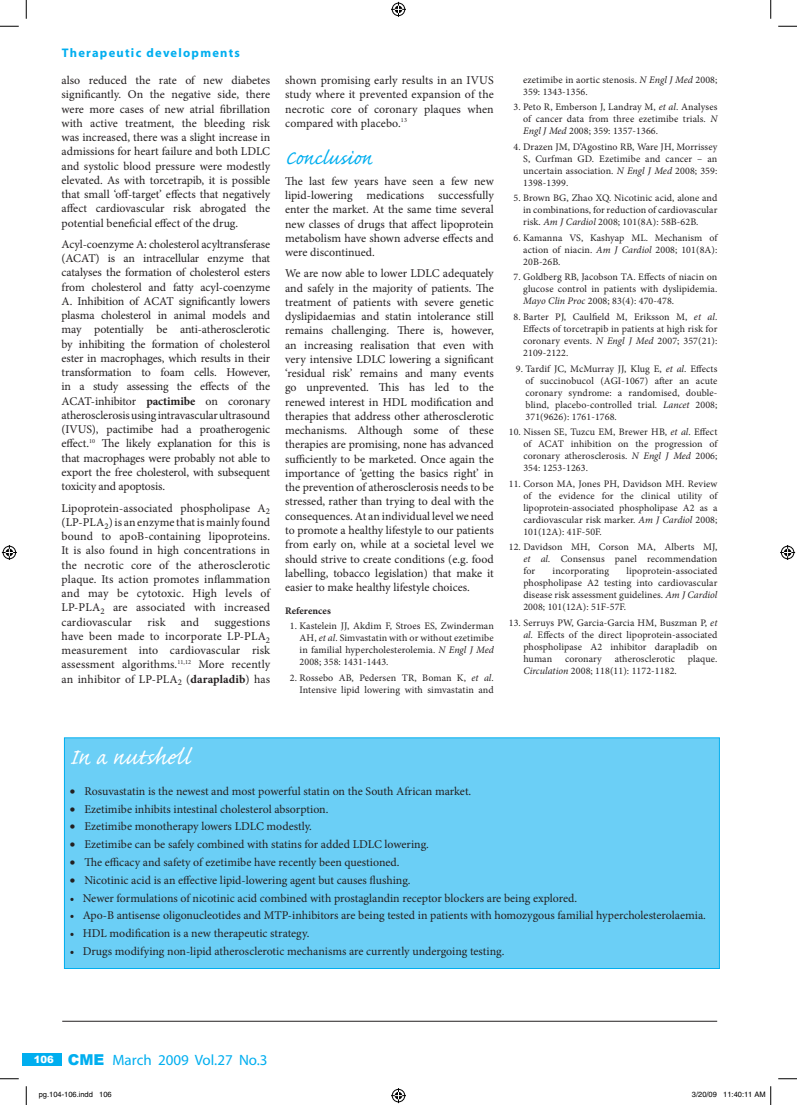
<style>
.page{position:relative;width:797px;height:1105px;background:#fff}
.page>*{position:absolute;margin:0;border:0;box-sizing:border-box;transform-origin:0 0}
.t1{font:28.75px "Caflisch Script Pro";color:#fff}
.t2{font:25px "Caflisch Script Pro";color:#00aeef}
.t3{font:15px "Myriad";color:#00aeef}
.t4{font:700 12.5px "Myriad";letter-spacing:.1em;color:#00aeef}
.t5{font:11.88px/14.2px "Minion Pro";color:#231f20;text-align:justify}
.t6{font:10px/12px "Minion Pro";letter-spacing:.01em;color:#231f20;text-align:justify}
.t7{font:700 10px "Minion Pro";letter-spacing:.005em;color:#231f20}
.t8{font:900 10px "Arial";color:#fff}
.t9{font:7.5px "Helvetica";color:#000}
.s1{font-weight:700}
.s2{font-style:italic}
.s3{font-family:"Arial";font-weight:900}
</style>
<div class="page">
<div style="left:22px;top:1053px;width:40px;height:12px;background:#00aeef"></div>
<div style="left:64px;top:738px;width:655px;height:230px;background:#6bcff6"></div>
<div style="left:64px;top:737px;width:655px;height:232px;border:1px solid #00aeef"></div>
<hr style="left:62px;top:1021px;width:655px;height:1px;background:#231f20">
<svg style="left:0;top:25px;width:19px;height:2px"></svg>
<svg style="left:778px;top:25px;width:19px;height:2px"></svg>
<svg style="left:0;top:1078px;width:19px;height:1px"></svg>
<svg style="left:778px;top:1078px;width:19px;height:1px"></svg>
<svg style="left:25px;top:0;width:2px;height:19px"></svg>
<svg style="left:25px;top:1086px;width:2px;height:19px"></svg>
<svg style="left:770px;top:0;width:1px;height:19px"></svg>
<svg style="left:391px;top:2px;width:15px;height:15px"></svg>
<svg style="left:391px;top:1088px;width:15px;height:15px"></svg>
<svg style="left:2px;top:545px;width:15px;height:15px"></svg>
<svg style="left:780px;top:545px;width:15px;height:15px"></svg>
<svg style="left:770px;top:1086px;width:1px;height:19px"></svg>
<p class="t4" style="left:62px;top:46px;width:180px">Therapeutic developments</p>
<p class="t5" style="left:62px;top:73px;width:210px">also reduced the rate of new diabetes significantly. On the negative side, there were more cases of new atrial fibrillation with active treatment, the bleeding risk was increased, there was a slight increase in admissions for heart failure and both LDLC and systolic blood pressure were modestly elevated. As with torcetrapib, it is possible that small ‘off-target’ effects that negatively affect cardiovascular risk abrogated the potential beneficial effect of the drug.</p>
<p class="t5" style="left:62px;top:237px;width:210px">Acyl-coenzyme A: cholesterol acyltransferase (ACAT) is an intracellular enzyme that catalyses the formation of cholesterol esters from cholesterol and fatty acyl-coenzyme A. Inhibition of ACAT significantly lowers plasma cholesterol in animal models and may potentially be anti-atherosclerotic by inhibiting the formation of cholesterol ester in macrophages, which results in their transformation to foam cells. However, in a study assessing the effects of the ACAT-inhibitor <span class="s1">pactimibe</span> on coronary atherosclerosis using intravascular ultrasound (IVUS), pactimibe had a proatherogenic effect.<sup>10</sup> The likely explanation for this is that macrophages were probably not able to export the free cholesterol, with subsequent toxicity and apoptosis.</p>
<p class="t5" style="left:62px;top:501px;width:210px">Lipoprotein-associated phospholipase A<sub>2 </sub>(LP-PLA<sub>2</sub>) is an enzyme that is mainly found bound to apoB-containing lipoproteins.<br>It is also found in high concentrations in the necrotic core of the atherosclerotic plaque. Its action promotes inflammation and may be cytotoxic. High levels of LP-PLA<sub>2</sub> are associated with increased cardiovascular</p>
<p class="t5" style="left:147px;top:615px;width:20px">risk</p>
<p class="t5" style="left:181px;top:615px;width:20px">and</p>
<p class="t5" style="left:62px;top:615px;width:210px;text-indent:153px">suggestions have been made to incorporate LP-PLA<sub>2 </sub>measurement into cardiovascular risk assessment algorithms.<sup>11,12</sup> More recently an inhibitor of LP-PLA<sub>2</sub> (<span class="s1">darapladib</span>) has</p>
<p class="t5" style="left:285px;top:73px;width:210px">shown promising early results in an IVUS study where it prevented expansion of the necrotic core of coronary plaques when compared with placebo.<sup>13</sup></p>
<h2 class="t2" style="left:285px;top:145px;width:88px">Conclusion</h2>
<p class="t5" style="left:285px;top:174px;width:210px">The last few years have seen a few new lipid-lowering medications successfully enter the market. At the same time several new classes of drugs that affect lipoprotein metabolism have shown adverse effects and were discontinued.</p>
<p class="t5" style="left:285px;top:267px;width:210px">We are now able to lower LDLC adequately and safely in the majority of patients. The treatment of patients with severe genetic dyslipidaemias and statin intolerance still remains challenging. There is, however, an increasing realisation that even with very intensive LDLC lowering a significant ‘residual risk’ remains and many events go unprevented. This has led to the renewed interest in HDL modification and therapies that address other atherosclerotic mechanisms. Although some of these therapies are promising, none has advanced sufficiently to be marketed. Once again the importance of ‘getting the basics right’ in the prevention of atherosclerosis needs to be stressed, rather than trying to deal with the consequences. At an individual level we need to promote a healthy lifestyle to our patients from early on, while at a societal level we should strive to create conditions (e.g. food labelling, tobacco legislation) that make it easier to make healthy lifestyle choices.</p>
<p class="t7" style="left:285px;top:603px;width:47px">References</p>
<p class="t6" style="left:299px;top:620px;width:196px;text-indent:-10px">1. Kastelein JJ, Akdim F, Stroes ES, Zwinderman AH, <span class="s2">et al</span>. Simvastatin with or without ezetimibe in familial hypercholesterolemia. <span class="s2">N Engl J Med </span>2008; 358: 1431-1443.</p>
<p class="t6" style="left:290px;top:672px;width:205px;text-align:right">2. Rossebo AB, Pedersen TR, Boman K, <span class="s2">et al</span>.<br>Intensive lipid lowering with simvastatin and</p>
<p class="t6" style="left:523px;top:74px;width:196px">ezetimibe in aortic stenosis. <span class="s2">N Engl J Med</span> 2008;<br>359: 1343-1356.</p>
<p class="t6" style="left:523px;top:101px;width:196px;text-indent:-10px">3. Peto R, Emberson J, Landray M, <span class="s2">et al</span>. Analyses of cancer data from three ezetimibe trials. <span class="s2">N Engl J Med</span> 2008; 359: 1357-1366.</p>
<p class="t6" style="left:523px;top:141px;width:196px;text-indent:-10px">4. Drazen JM, D’Agostino RB, Ware JH, Morrissey S, Curfman GD. Ezetimibe and cancer – an uncertain association. <span class="s2">N Engl J Med</span> 2008; 359:<br>1398-1399.</p>
<p class="t6" style="left:523px;top:192px;width:196px;text-indent:-10px">5. Brown BG, Zhao XQ. Nicotinic acid, alone and in combinations, for reduction of cardiovascular risk. <span class="s2">Am J Cardiol</span> 2008; 101(8A): 58B-62B.</p>
<p class="t6" style="left:523px;top:232px;width:196px;text-indent:-10px">6. Kamanna VS, Kashyap ML. Mechanism of action of niacin. <span class="s2">Am J Cardiol</span> 2008; 101(8A):<br>20B-26B.</p>
<p class="t6" style="left:523px;top:271px;width:196px;text-indent:-10px">7. Goldberg RB, Jacobson TA. Effects of niacin on glucose control in patients with dyslipidemia.<br><span class="s2">Mayo Clin Proc</span> 2008; 83(4): 470-478.</p>
<p class="t6" style="left:523px;top:311px;width:196px;text-indent:-10px">8. Barter PJ, Caulfield M, Eriksson M, <span class="s2">et al</span>.<br>Effects of torcetrapib in patients at high risk for coronary events. <span class="s2">N Engl J Med</span> 2007; 357(21):<br>2109-2122.</p>
<p class="t6" style="left:525px;top:362px;width:193px;text-indent:-10px">9. Tardif JC, McMurray JJ, Klug E, <span class="s2">et al</span>. Effects of succinobucol (AGI-1067) after an acute coronary syndrome: a randomised, double&shy;blind, placebo-controlled trial. <span class="s2">Lancet</span> 2008; 371(9626): 1761-1768.</p>
<p class="t6" style="left:523px;top:426px;width:195px;text-indent:-15px">10. Nissen SE, Tuzcu EM, Brewer HB, <span class="s2">et al</span>. Effect of ACAT inhibition on the progression of coronary atherosclerosis. <span class="s2">N Engl J Med</span> 2006; 354: 1253-1263.</p>
<p class="t6" style="left:523px;top:477px;width:195px;text-indent:-15px">11. Corson MA, Jones PH, Davidson MH. Review of the evidence for the clinical utility of lipoprotein-associated phospholipase A2 as a cardiovascular risk marker. <span class="s2">Am J Cardiol</span> 2008; 101(12A): 41F-50F.</p>
<p class="t6" style="left:523px;top:541px;width:195px;text-indent:-15px">12. Davidson MH, Corson MA, Alberts MJ, <span class="s2">et al.</span> Consensus panel recommendation for</p>
<p class="t6" style="left:523px;top:565px;width:195px;text-indent:103px">lipoprotein-associated phospholipase A2 testing into cardiovascular disease risk assessment guidelines. <span class="s2">Am J Cardiol </span>2008; 101(12A): 51F-57F.</p>
<p class="t6" style="left:523px;top:617px;width:195px;text-indent:-15px">13. Serruys PW, Garcia-Garcia HM, Buszman P, <span class="s2">et al.</span> Effects of the direct lipoprotein-associated phospholipase A2 inhibitor darapladib on human</p>
<p class="t6" style="left:552px;top:565px;width:58px">incorporating</p>
<p class="t6" style="left:565px;top:653px;width:38px">coronary</p>
<p class="t6" style="left:614px;top:653px;width:62px">atherosclerotic</p>
<p class="t6" style="left:688px;top:653px;width:31px">plaque.</p>
<p class="t6" style="left:523px;top:665px;width:155px"><span class="s2">Circulation</span> 2008; 118(11): 1172-1182.</p>
<h1 class="t1" style="left:70px;top:742px;width:123px">In a nutshell</h1>
<p class="t5" style="left:70px;top:784px;width:403px">• Rosuvastatin is the newest and most powerful statin on the South African market.</p>
<p class="t5" style="left:70px;top:802px;width:260px">• Ezetimibe inhibits intestinal cholesterol absorption.</p>
<p class="t5" style="left:70px;top:819px;width:243px">• Ezetimibe monotherapy lowers LDLC modestly.</p>
<p class="t5" style="left:70px;top:837px;width:360px">• Ezetimibe can be safely combined with statins for added LDLC lowering.</p>
<p class="t5" style="left:70px;top:855px;width:331px">• The efficacy and safety of ezetimibe have recently been questioned.</p>
<p class="t5" style="left:70px;top:873px;width:342px">• Nicotinic acid is an effective lipid-lowering agent but causes flushing.</p>
<p class="t5" style="left:70px;top:891px;width:508px">• Newer formulations of nicotinic acid combined with prostaglandin receptor blockers are being explored.</p>
<p class="t5" style="left:70px;top:908px;width:637px">• Apo-B antisense oligonucleotides and MTP-inhibitors are being tested in patients with homozygous familial hypercholesterolaemia.</p>
<p class="t5" style="left:70px;top:926px;width:241px">• HDL modification is a new therapeutic strategy.</p>
<p class="t5" style="left:70px;top:944px;width:436px">• Drugs modifying non-lipid atherosclerotic mechanisms are currently undergoing testing.</p>
<p class="t3" style="left:68px;top:1052px;width:201px"><span class="s3">CME</span> March 2009 Vol.27 No.3</p>
<p class="t9" style="left:39px;top:1090px;width:74px">pg.104-106.indd 106</p>
<p class="t9" style="left:692px;top:1090px;width:75px">3/20/09 11:40:11 AM</p>
<p class="t8" style="left:34px;top:1054px;width:22px">106</p>
</div>
